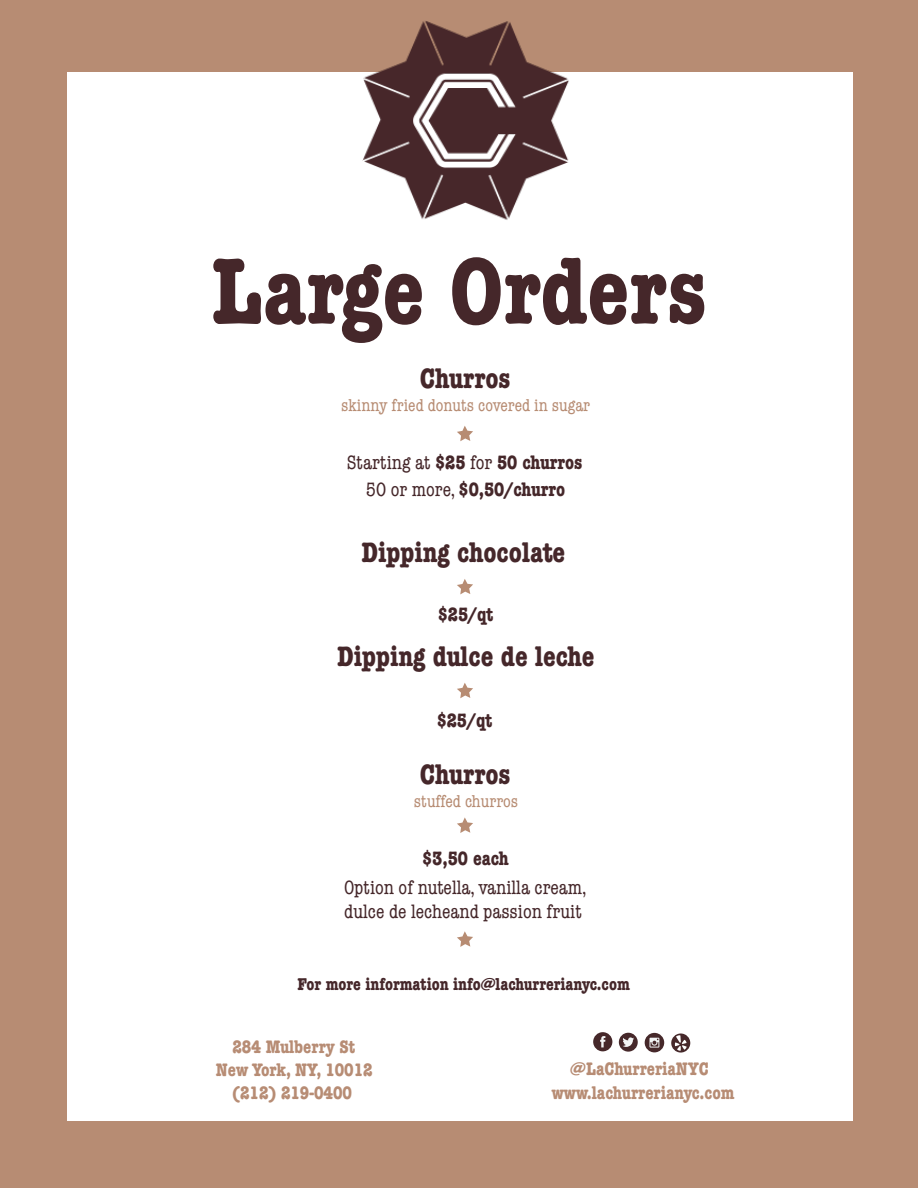
<style>
.page{position:relative;width:918px;height:1188px;background:#b78c73}
.page>*{position:absolute;margin:0;border:0;box-sizing:border-box;transform-origin:0 0}
.t1{font:700 condensed 94.8px "American Typewriter";color:#45272a}
.t2{font:700 condensed 28.5px "American Typewriter";color:#45272a}
.t3{font:700 condensed 19.65px/27.2px "American Typewriter";color:#45272a;text-align:center}
.t4{font:condensed 19.65px/23.5px "American Typewriter";color:#45272a}
.t5{font:700 condensed 18.45px/23.5px "American Typewriter";color:#b78c74;text-align:center}
.t6{font:700 condensed 18.3px/23.1px "American Typewriter";color:#b78c74;text-align:center}
.t7{font:condensed 17.25px "American Typewriter";color:#b78c73}
.t8{font:700 condensed 17.25px "American Typewriter";color:#45272a}
.s1{font-weight:400}
</style>
<div class="page">
<div style="left:68px;top:72px;width:786px;height:1048px;background:#fff"></div>
<img style="left:362px;top:21px;width:207px;height:199px">
<svg style="left:457px;top:426px;width:16px;height:15px"></svg>
<svg style="left:457px;top:579px;width:16px;height:15px"></svg>
<svg style="left:457px;top:683px;width:16px;height:15px"></svg>
<svg style="left:457px;top:817px;width:16px;height:16px"></svg>
<svg style="left:457px;top:931px;width:16px;height:16px"></svg>
<div style="left:593px;top:1032px;width:19px;height:19px;background:#46282a;border-radius:50%"></div>
<svg style="left:600px;top:1036px;width:5px;height:11px"></svg>
<div style="left:619px;top:1033px;width:19px;height:19px;background:#46282a;border-radius:50%"></div>
<svg style="left:623px;top:1037px;width:11px;height:10px"></svg>
<svg style="left:645px;top:1033px;width:19px;height:19px"></svg>
<svg style="left:648px;top:1038px;width:11px;height:10px"></svg>
<svg style="left:671px;top:1033px;width:19px;height:20px"></svg>
<h1 class="t1" style="left:211px;top:235px;width:497px">Large Orders</h1>
<h2 class="t2" style="left:420px;top:362px;width:92px">Churros</h2>
<p class="t7" style="left:341px;top:396px;width:251px">skinny fried donuts covered in sugar</p>
<p class="t3" style="left:347px;top:449px;width:237px"><span class="s1">Starting at</span> $25 <span class="s1">for</span> 50 churros<br><span class="s1">50 or more,</span> $0,50/churro</p>
<h2 class="t2" style="left:361px;top:536px;width:205px">Dipping chocolate</h2>
<p class="t3" style="left:438px;top:600px;width:57px">$25/qt</p>
<h2 class="t2" style="left:337px;top:640px;width:259px">Dipping dulce de leche</h2>
<p class="t3" style="left:437px;top:707px;width:57px">$25/qt</p>
<h2 class="t2" style="left:420px;top:757px;width:92px">Churros</h2>
<p class="t7" style="left:414px;top:791px;width:106px">stuffed churros</p>
<p class="t3" style="left:422px;top:844px;width:88px">$3,50 each</p>
<p class="t4" style="left:344px;top:876px;width:244px">Option of nutella, vanilla cream, dulce de lecheand passion fruit</p>
<p class="t8" style="left:298px;top:974px;width:334px">For more information info@lachurrerianyc.com</p>
<p class="t6" style="left:216px;top:1035px;width:158px">284 Mulberry St<br>New York, NY, 10012 (212) 219-0400</p>
<p class="t5" style="left:552px;top:1057px;width:184px">@LaChurreriaNYC www.lachurrerianyc.com</p>
</div>
